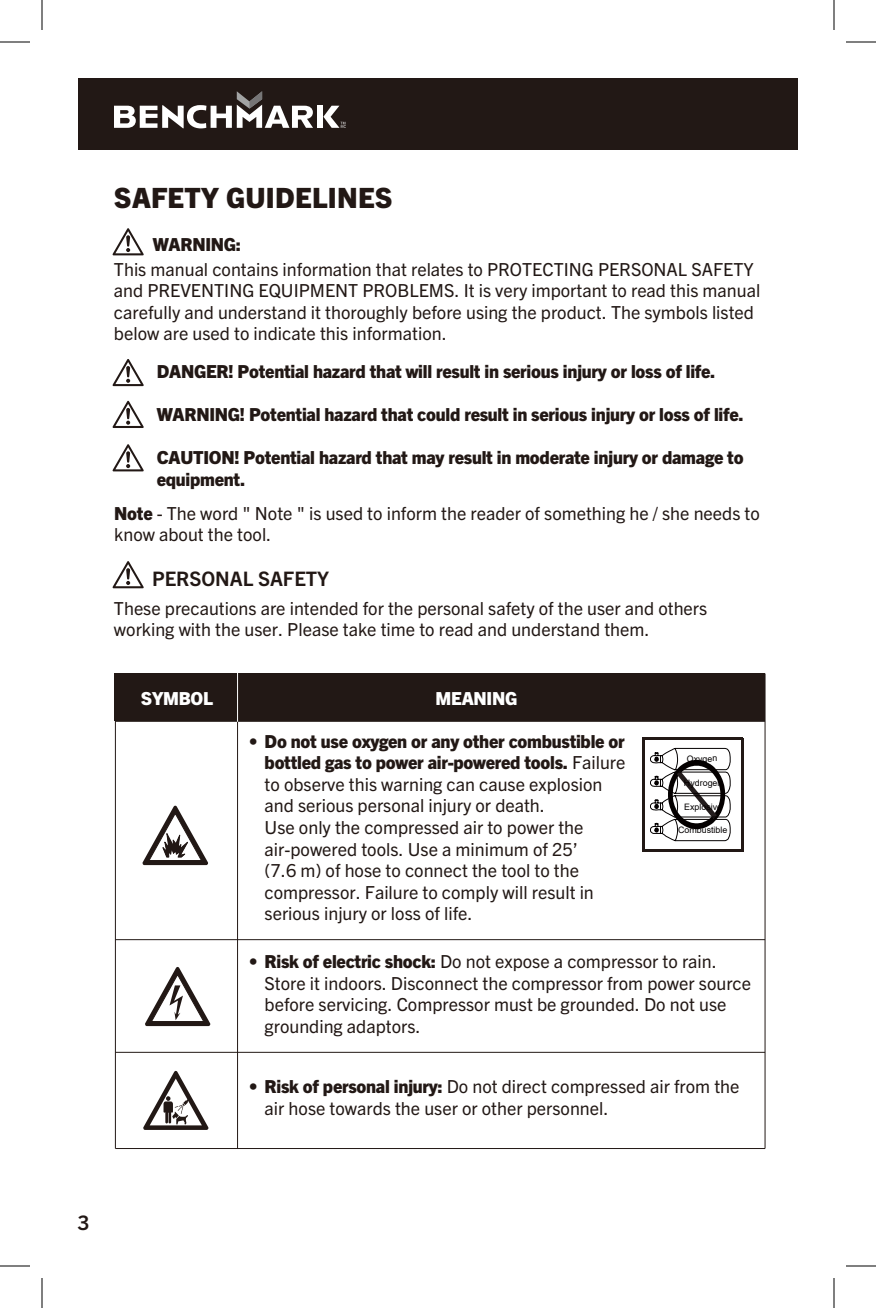
<style>
.page{position:relative;width:876px;height:1308px;background:#fff}
.page>*{position:absolute;margin:0;border:0;box-sizing:border-box;transform-origin:0 0}
.t1{font:800 28px "Trade Gothic Next LT Pro";letter-spacing:.01em;color:#221815}
.t2{font:700 20px "Trade Gothic Next LT Pro";color:#221815}
.t3{font:18px/21.6px "Trade Gothic Next LT Pro";color:#221815}
.t4{font:800 18px/21.6px "Trade Gothic Next LT Pro";letter-spacing:-.015em;color:#221815}
.t5{font:800 18px "Trade Gothic Next LT Pro";letter-spacing:-.015em;color:#fff}
.t6{font:8.8px "Arial";color:#040000}
.s1{font-weight:800}
</style>
<div class="page">
<div style="left:78px;top:78px;width:720px;height:72px;background:#221815"></div>
<div style="left:317px;top:106px;width:6px;height:22px;background:#fff"></div>
<svg style="left:114px;top:91px;width:199px;height:37px"></svg>
<svg style="left:323px;top:106px;width:23px;height:22px"></svg>
<svg style="left:112px;top:228px;width:32px;height:27px"></svg>
<svg style="left:112px;top:359px;width:32px;height:27px"></svg>
<svg style="left:112px;top:401px;width:32px;height:27px"></svg>
<svg style="left:112px;top:444px;width:32px;height:27px"></svg>
<svg style="left:112px;top:561px;width:32px;height:27px"></svg>
<hr style="left:0;top:42px;width:30px;height:1px;background:#000">
<hr style="left:846px;top:42px;width:30px;height:1px;background:#000">
<hr style="left:0;top:1266px;width:30px;height:1px;background:#000">
<hr style="left:846px;top:1266px;width:30px;height:1px;background:#000">
<hr style="left:42px;top:0;width:1px;height:30px;background:#000">
<hr style="left:42px;top:1278px;width:1px;height:30px;background:#000">
<hr style="left:834px;top:0;width:1px;height:30px;background:#000">
<hr style="left:834px;top:1278px;width:1px;height:30px;background:#000">
<svg style="left:143px;top:806px;width:65px;height:59px"></svg>
<svg style="left:650px;top:747px;width:81px;height:95px"></svg>
<hr style="left:643px;top:737px;width:100px;height:2px;background:#221815">
<hr style="left:741px;top:738px;width:2px;height:113px;background:#221815">
<hr style="left:642px;top:849px;width:100px;height:2px;background:#221815">
<hr style="left:642px;top:737px;width:2px;height:113px;background:#221815">
<svg style="left:145px;top:967px;width:65px;height:59px"></svg>
<svg style="left:143px;top:1071px;width:65px;height:59px"></svg>
<hr style="left:115px;top:673px;width:650px;height:1px;background:#221815">
<hr style="left:115px;top:721px;width:650px;height:1px;background:#221815">
<hr style="left:115px;top:939px;width:650px;height:1px;background:#221815">
<hr style="left:115px;top:1052px;width:650px;height:1px;background:#221815">
<hr style="left:115px;top:1148px;width:650px;height:1px;background:#221815">
<hr style="left:115px;top:674px;width:1px;height:475px;background:#221815">
<hr style="left:237px;top:674px;width:1px;height:475px;background:#221815">
<hr style="left:765px;top:674px;width:1px;height:475px;background:#221815">
<div style="left:114px;top:674px;width:651px;height:47px;background:#221815"></div>
<hr style="left:237px;top:673px;width:1px;height:49px;background:#fff">
<h1 class="t1" style="left:114px;top:178px;width:280px">SAFETY GUIDELINES</h1>
<p class="t4" style="left:153px;top:233px;width:90px">WARNING:</p>
<p class="t3" style="left:114px;top:257px;width:648px">This manual contains information that relates to PROTECTING PERSONAL SAFETY and PREVENTING EQUIPMENT PROBLEMS. It is very important to read this manual carefully and understand it thoroughly before using the product. The symbols listed below are used to indicate this information.</p>
<p class="t4" style="left:157px;top:360px;width:560px">DANGER! Potential hazard that will result in serious injury or loss of life.</p>
<p class="t4" style="left:157px;top:402px;width:588px">WARNING! Potential hazard that could result in serious injury or loss of life.</p>
<p class="t4" style="left:157px;top:446px;width:588px">CAUTION! Potential hazard that may result in moderate injury or damage to equipment.</p>
<p class="t3" style="left:114px;top:501px;width:647px"><span class="s1">Note</span> - The word " Note " is used to inform the reader of something he / she needs to know about the tool.</p>
<p class="t2" style="left:152px;top:565px;width:179px">PERSONAL SAFETY</p>
<p class="t3" style="left:114px;top:596px;width:595px">These precautions are intended for the personal safety of the user and others working with the user. Please take time to read and understand them.</p>
<p class="t5" style="left:141px;top:686px;width:74px">SYMBOL</p>
<p class="t5" style="left:436px;top:686px;width:83px">MEANING</p>
<p class="t3" style="left:265px;top:729px;width:362px;text-indent:-16px">• <span class="s1">Do not use oxygen or any other combustible or bottled gas to power air-powered tools.</span> Failure to observe this warning can cause explosion and serious personal injury or death.<br>Use only the compressed air to power the air-powered tools. Use a minimum of 25’<br>(7.6 m) of hose to connect the tool to the compressor. Failure to comply will result in serious injury or loss of life.</p>
<p class="t3" style="left:265px;top:949px;width:488px;text-indent:-16px">• <span class="s1">Risk of electric shock:</span> Do not expose a compressor to rain.<br>Store it indoors. Disconnect the compressor from power source before servicing. Compressor must be grounded. Do not use grounding adaptors.</p>
<p class="t6" style="left:687px;top:753px;width:32px;rotate:-1deg">Oxygen</p>
<p class="t6" style="left:684px;top:777px;width:40px">Hydrogen</p>
<p class="t6" style="left:684px;top:801px;width:39px">Explosive</p>
<p class="t6" style="left:678px;top:824px;width:51px">Combustible</p>
<p class="t3" style="left:265px;top:1075px;width:476px;text-indent:-16px">• <span class="s1">Risk of personal injury:</span> Do not direct compressed air from the air hose towards the user or other personnel.</p>
<p class="t2" style="left:78px;top:1209px;width:13px">3</p>
</div>
